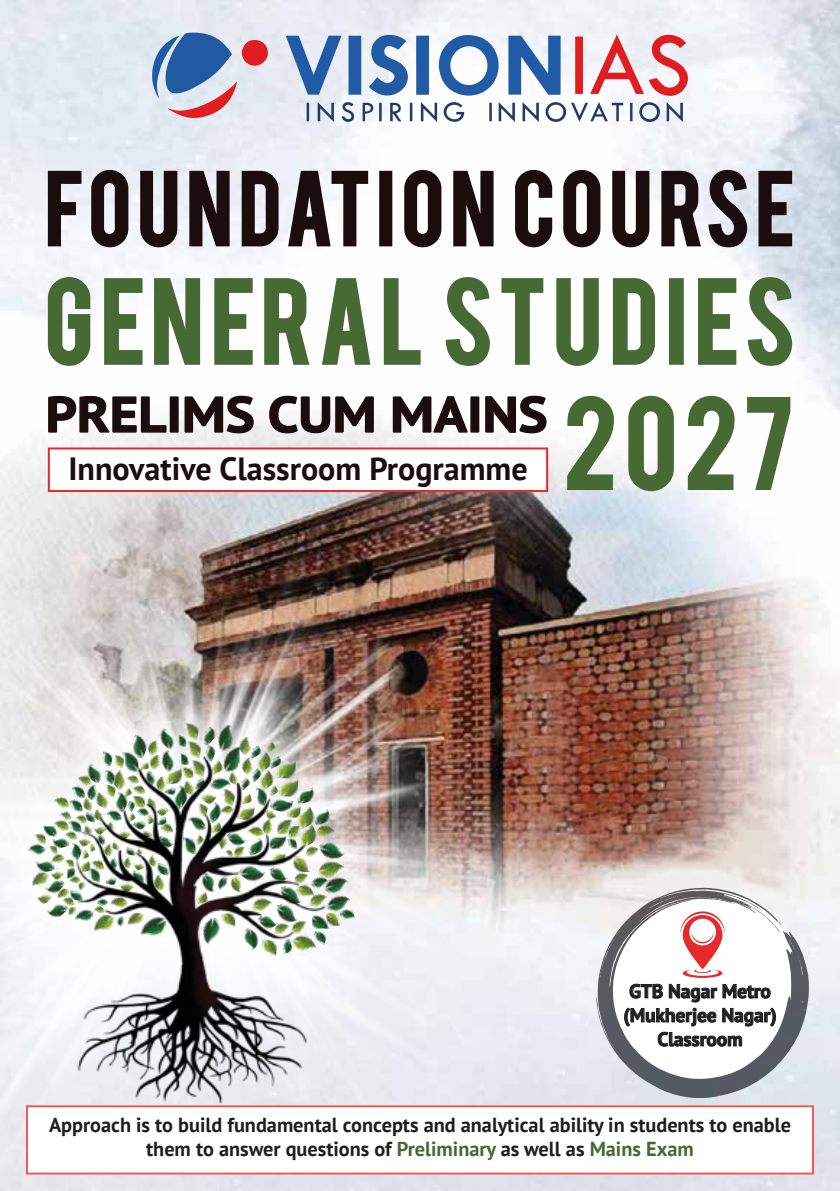
<style>
.page{position:relative;width:840px;height:1191px;background:#fff}
.page>*{position:absolute;margin:0;border:0;box-sizing:border-box;transform-origin:0 0}
.t1{font:102.2px "Bebas";color:#476a34}
.t2{font:700 32px "PT Sans";color:#1b0c0d}
.t3{font:700 20.2px/24.4px "PT Sans";color:#1e1e1c;text-align:center}
.t4{font:700 19.2px/24px "PT Sans";color:#1e1e1c;text-align:center}
.s1{color:#476a34}
</style>
<div class="page">
<img style="left:0;top:0;width:839px;height:1191px">
<svg style="left:647px;top:754px;width:21px;height:15px"></svg>
<img style="left:0;top:491px;width:505px;height:700px">
<img style="left:162px;top:750px;width:16px;height:1px">
<img style="left:28px;top:840px;width:5px;height:18px">
<img style="left:330px;top:890px;width:20px;height:22px">
<img style="left:339px;top:908px;width:15px;height:13px">
<img style="left:202px;top:746px;width:12px;height:5px">
<img style="left:184px;top:741px;width:17px;height:10px">
<img style="left:32px;top:871px;width:1px;height:18px">
<img style="left:330px;top:912px;width:10px;height:14px">
<img style="left:214px;top:724px;width:22px;height:27px">
<img style="left:155px;top:728px;width:23px;height:22px">
<img style="left:128px;top:734px;width:22px;height:17px">
<svg style="left:178px;top:735px;width:8px;height:12px"></svg>
<img style="left:330px;top:836px;width:14px;height:20px">
<img style="left:330px;top:872px;width:18px;height:26px">
<img style="left:330px;top:808px;width:1px;height:14px">
<img style="left:256px;top:745px;width:6px;height:4px">
<img style="left:199px;top:726px;width:19px;height:20px">
<img style="left:236px;top:735px;width:20px;height:16px">
<img style="left:182px;top:722px;width:17px;height:18px">
<img style="left:146px;top:739px;width:16px;height:12px">
<img style="left:251px;top:749px;width:12px;height:2px">
<svg style="left:263px;top:739px;width:13px;height:12px"></svg>
<img style="left:330px;top:822px;width:5px;height:20px">
<img style="left:330px;top:856px;width:15px;height:28px">
<img style="left:33px;top:753px;width:39px;height:173px">
<img style="left:72px;top:751px;width:258px;height:354px">
<div style="left:26px;top:1105px;width:787px;height:69px;background:#fff;border:2px solid #eb5e52"></div>
<svg style="left:285px;top:34px;width:403px;height:89px"></svg>
<svg style="left:152px;top:33px;width:117px;height:85px;background:#a6a6c1"></svg>
<svg style="left:47px;top:170px;width:35px;height:77px"></svg>
<svg style="left:90px;top:169px;width:39px;height:79px"></svg>
<svg style="left:139px;top:170px;width:39px;height:78px;background:#60585a"></svg>
<svg style="left:188px;top:169px;width:42px;height:78px;background:#4e4345"></svg>
<svg style="left:240px;top:170px;width:39px;height:77px;background:#594f52"></svg>
<svg style="left:287px;top:170px;width:82px;height:77px"></svg>
<div style="left:379px;top:171px;width:13px;height:75px;background:#1b0c0d;border:2px solid #1b0c0d"></div>
<svg style="left:403px;top:169px;width:39px;height:79px"></svg>
<svg style="left:452px;top:169px;width:42px;height:78px"></svg>
<svg style="left:513px;top:169px;width:40px;height:79px"></svg>
<svg style="left:562px;top:169px;width:39px;height:79px"></svg>
<svg style="left:611px;top:170px;width:39px;height:78px"></svg>
<svg style="left:660px;top:170px;width:41px;height:77px"></svg>
<svg style="left:707px;top:169px;width:40px;height:79px;background:#797377"></svg>
<svg style="left:757px;top:170px;width:35px;height:77px;background:#5f595d"></svg>
<svg style="left:47px;top:276px;width:44px;height:91px"></svg>
<svg style="left:103px;top:277px;width:40px;height:89px"></svg>
<svg style="left:153px;top:277px;width:48px;height:89px"></svg>
<svg style="left:213px;top:277px;width:40px;height:89px"></svg>
<svg style="left:263px;top:277px;width:47px;height:89px"></svg>
<svg style="left:320px;top:277px;width:51px;height:89px"></svg>
<svg style="left:382px;top:277px;width:39px;height:89px"></svg>
<svg style="left:444px;top:276px;width:46px;height:91px"></svg>
<svg style="left:500px;top:277px;width:44px;height:89px"></svg>
<svg style="left:555px;top:277px;width:44px;height:90px"></svg>
<svg style="left:611px;top:277px;width:44px;height:89px"></svg>
<div style="left:668px;top:278px;width:15px;height:87px;background:#476a34;border:2px solid #476a34"></div>
<svg style="left:696px;top:277px;width:41px;height:89px"></svg>
<svg style="left:746px;top:276px;width:46px;height:91px"></svg>
<svg style="left:47px;top:395px;width:120px;height:38px"></svg>
<div style="left:170px;top:396px;width:8px;height:36px;background:#1b0c0d"></div>
<svg style="left:184px;top:395px;width:70px;height:39px"></svg>
<svg style="left:268px;top:395px;width:106px;height:39px"></svg>
<svg style="left:392px;top:395px;width:77px;height:38px"></svg>
<div style="left:470px;top:396px;width:9px;height:36px;background:#1b0c0d;border:1px solid #1b0c0d"></div>
<svg style="left:484px;top:395px;width:63px;height:39px"></svg>
<div style="left:48px;top:447px;width:500px;height:45px;background:#fff;border:2px solid #e42a2c"></div>
<svg style="left:565px;top:395px;width:49px;height:96px"></svg>
<svg style="left:627px;top:395px;width:47px;height:97px"></svg>
<svg style="left:686px;top:395px;width:49px;height:96px"></svg>
<svg style="left:745px;top:396px;width:46px;height:95px"></svg>
<svg style="left:596px;top:888px;width:212px;height:210px"></svg>
<svg style="left:624px;top:911px;width:151px;height:135px"></svg>
<h2 class="t2" style="left:68px;top:447px;width:460px">Innovative Classroom Programme</h2>
<h1 class="t1" style="left:563px;top:369px;width:232px">2027</h1>
<p class="t4" style="left:623px;top:978px;width:155px">GTB Nagar Metro (Mukherjee Nagar)<br>Classroom</p>
<p class="t3" style="left:49px;top:1112px;width:743px">Approach is to build fundamental concepts and analytical ability in students to enable them to answer questions of <span class="s1">Preliminary</span> as well as <span class="s1">Mains Exam</span></p>
</div>
